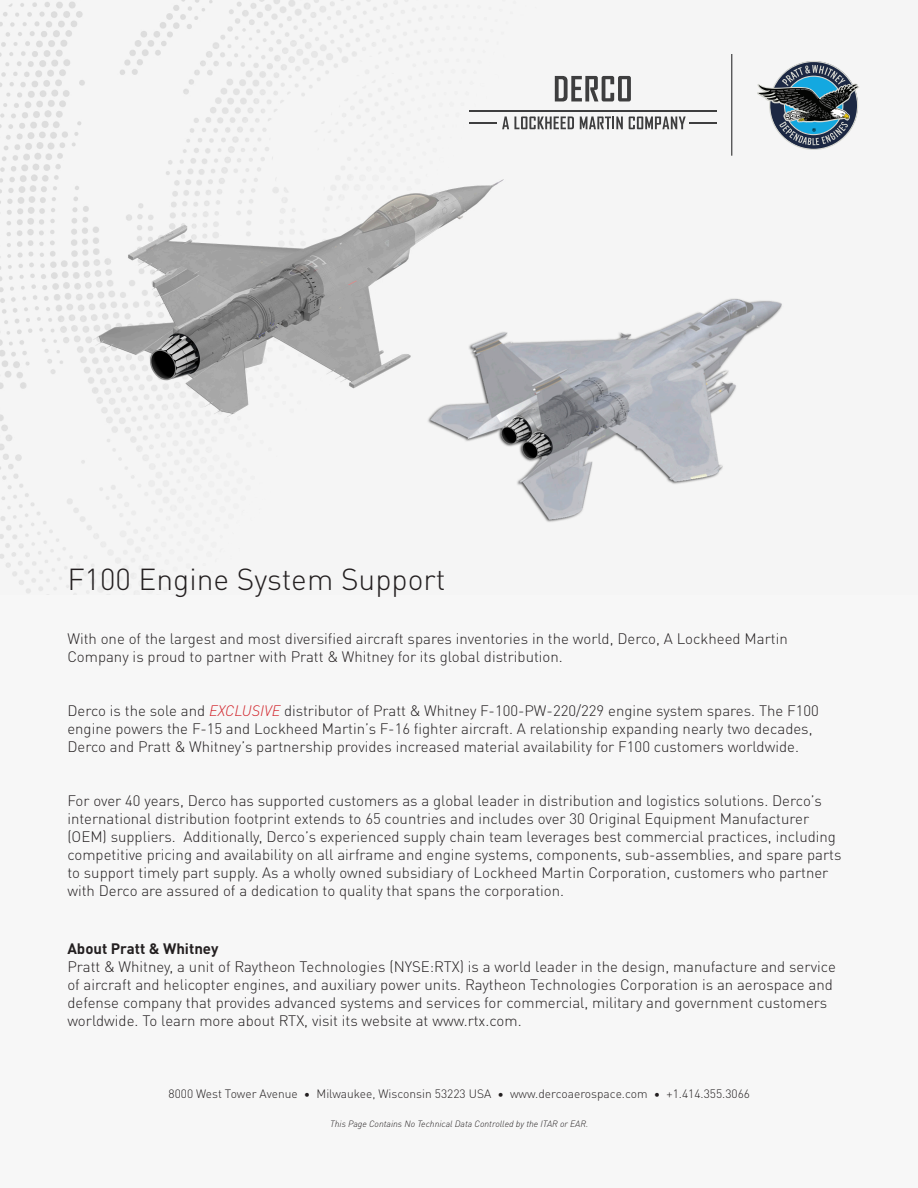
<style>
.page{position:relative;width:918px;height:1188px;background:#fff}
.page>*{position:absolute;margin:0;border:0;box-sizing:border-box;transform-origin:0 0}
.t1{font:300 30px "DINOT";color:#231f20}
.t2{font:300 15px/18px "DINOT";color:#231f20}
.t3{font:700 15px "DINOT";color:#231f20}
.t4{font:300 12px "DINOT";color:#231f20}
.t5{font:italic 300 9px "DINOT";color:#231f20}
.s1{font-style:italic;color:#d1232a}
</style>
<div class="page">
<div style="left:1px;top:1px;width:917px;height:1187px;background:#f7f7f7"></div>
<img style="left:1px;top:1px;width:781px;height:594px">
<hr style="left:469px;top:110px;width:248px;height:2px;background:#3e3e3f">
<hr style="left:689px;top:122px;width:28px;height:2px;background:#3e3e3f">
<hr style="left:469px;top:122px;width:28px;height:2px;background:#3e3e3f">
<svg style="left:555px;top:76px;width:76px;height:25px"></svg>
<svg style="left:502px;top:116px;width:72px;height:13px"></svg>
<svg style="left:580px;top:116px;width:43px;height:13px"></svg>
<svg style="left:629px;top:116px;width:57px;height:13px"></svg>
<svg style="left:757px;top:61px;width:102px;height:89px"></svg>
<hr style="left:731px;top:54px;width:1px;height:102px;background:#3e3e3f">
<p class="t1" style="left:67px;top:557px;width:380px">F100 Engine System Support</p>
<p class="t2" style="left:67px;top:629px;width:722px">With one of the largest and most diversified aircraft spares inventories in the world, Derco, A Lockheed Martin<br>Company is proud to partner with Pratt &amp; Whitney for its global distribution.</p>
<p class="t2" style="left:67px;top:701px;width:753px">Derco is the sole and <span class="s1">EXCLUSIVE</span> distributor of Pratt &amp; Whitney F-100-PW-220/229 engine system spares. The F100 engine powers the F-15 and Lockheed Martin’s F-16 fighter aircraft. A relationship expanding nearly two decades,<br>Derco and Pratt &amp; Whitney’s partnership provides increased material availability for F100 customers worldwide.</p>
<p class="t2" style="left:67px;top:791px;width:776px">For over 40 years, Derco has supported customers as a global leader in distribution and logistics solutions. Derco’s international distribution footprint extends to 65 countries and includes over 30 Original Equipment Manufacturer (OEM) suppliers. Additionally, Derco’s experienced supply chain team leverages best commercial practices, including competitive pricing and availability on all airframe and engine systems, components, sub-assemblies, and spare parts to support timely part supply. As a wholly owned subsidiary of Lockheed Martin Corporation, customers who partner with Derco are assured of a dedication to quality that spans the corporation.</p>
<p class="t3" style="left:67px;top:937px;width:153px">About Pratt &amp; Whitney</p>
<p class="t2" style="left:67px;top:956px;width:770px">Pratt &amp; Whitney, a unit of Raytheon Technologies (NYSE:RTX) is a world leader in the design, manufacture and service of aircraft and helicopter engines, and auxiliary power units. Raytheon Technologies Corporation is an aerospace and defense company that provides advanced systems and services for commercial, military and government customers worldwide. To learn more about RTX, visit its website at www.rtx.com.</p>
<p class="t4" style="left:169px;top:1084px;width:583px">8000 West Tower Avenue • Milwaukee, Wisconsin 53223 USA • www.dercoaerospace.com • +1.414.355.3066</p>
<p class="t5" style="left:330px;top:1117px;width:260px">This Page Contains No Technical Data Controlled by the ITAR or EAR.</p>
</div>
